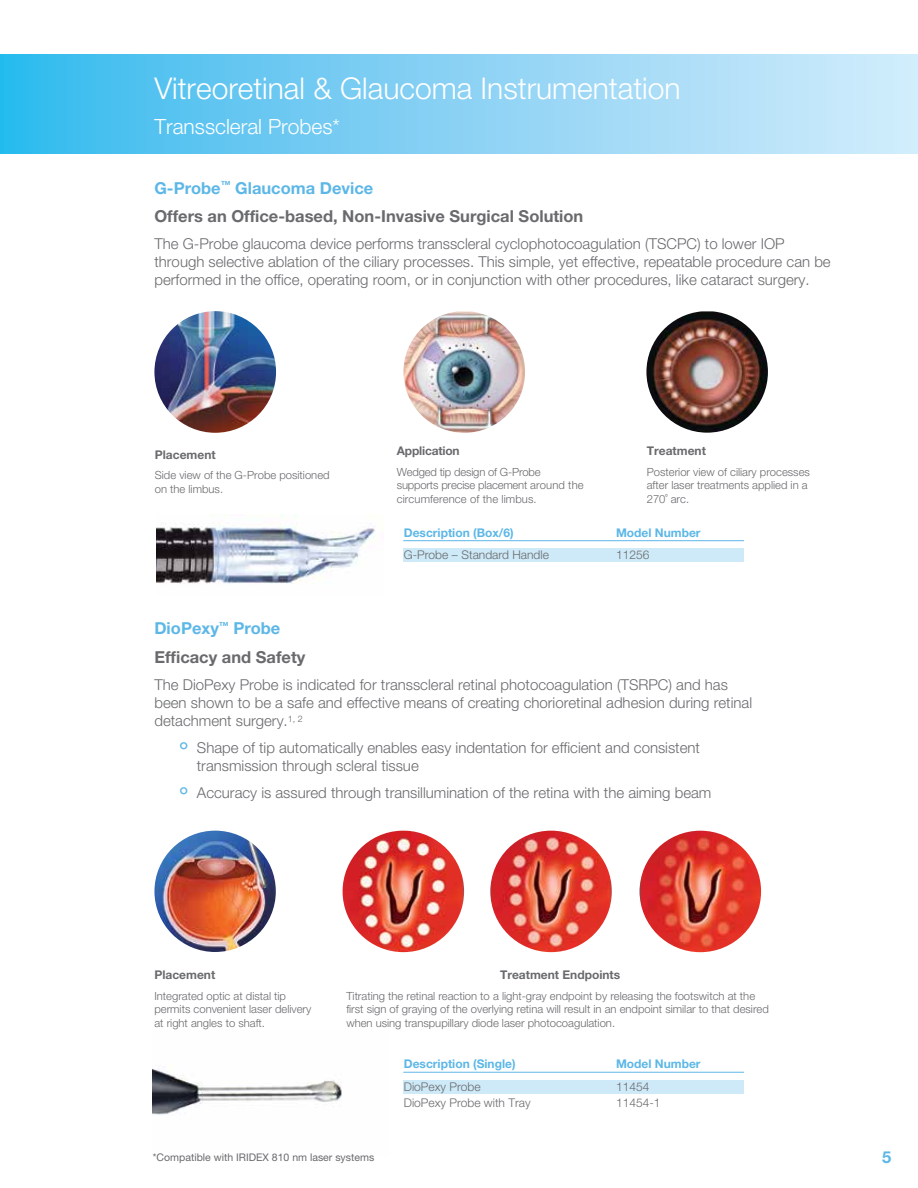
<style>
.page{position:relative;width:918px;height:1188px;background:#fff}
.page>*{position:absolute;margin:0;border:0;box-sizing:border-box;transform-origin:0 0}
.t1{font:300 30px "Helvetica Neue";color:#fff}
.t2{font:300 21px "Helvetica Neue";color:#fff}
.t3{font:700 16.5px/28.8px "Helvetica Neue";color:#696a6d}
.t4{font:700 16.5px "Helvetica Neue";color:#5cb7e7}
.t5{font:300 15px/18px "Helvetica Neue";color:#696a6d}
.t6{font:300 12px "Helvetica Neue";color:#696a6d}
.t7{font:700 12px "Helvetica Neue";color:#5cb7e7}
.t8{font:700 12px "Helvetica Neue";color:#696a6d}
.t9{font:300 11.25px/13.5px "Helvetica Neue";color:#696a6d}
.t10{font:10.5px "Helvetica Neue";color:#696a6d}
.s1{color:#5cb7e7}
.s2{font-family:"Arial";font-weight:400;font-size:27px;color:#5cb7e7}
</style>
<div class="page">
<img style="left:156px;top:514px;width:219px;height:70px">
<img style="left:153px;top:1069px;width:189px;height:46px">
<img style="left:154px;top:311px;width:122px;height:122px;border-radius:61px">
<img style="left:403px;top:312px;width:122px;height:121px">
<img style="left:646px;top:311px;width:122px;height:122px">
<img style="left:154px;top:831px;width:122px;height:121px;border-radius:61px">
<img style="left:343px;top:831px;width:121px;height:121px;border-radius:60px">
<img style="left:490px;top:831px;width:122px;height:121px;border-radius:61px">
<img style="left:640px;top:831px;width:121px;height:121px;border-radius:61px">
<div style="left:403px;top:1080px;width:341px;height:14px;background:#cee9f7"></div>
<hr style="left:403px;top:1072px;width:341px;height:1px;background:#5cb7e7">
<hr style="left:403px;top:540px;width:341px;height:1px;background:#5cb7e7">
<div style="left:403px;top:548px;width:341px;height:14px;background:#cee9f7"></div>
<div style="left:0;top:55px;width:918px;height:98px;background:linear-gradient(to right,#37b9ed,#d7ecfb)"></div>
<h1 class="t1" style="left:154px;top:70px;width:528px">Vitreoretinal &amp; Glaucoma Instrumentation</h1>
<h2 class="t2" style="left:154px;top:113px;width:187px">Transscleral Probes*</h2>
<p class="t3" style="left:154px;top:173px;width:430px"><span class="s1">G-Probe</span><sup>™</sup> <span class="s1">Glaucoma Device<br></span>Offers an Office-based, Non-Invasive Surgical Solution</p>
<p class="t5" style="left:154px;top:235px;width:678px">The G-Probe glaucoma device performs transscleral cyclophotocoagulation (TSCPC) to lower IOP through selective ablation of the ciliary processes. This simple, yet effective, repeatable procedure can be performed in the office, operating room, or in conjunction with other procedures, like cataract surgery.</p>
<p class="t8" style="left:155px;top:447px;width:62px">Placement</p>
<p class="t9" style="left:155px;top:468px;width:176px">Side view of the G-Probe positioned on the limbus.</p>
<p class="t8" style="left:397px;top:444px;width:64px">Application</p>
<p class="t9" style="left:397px;top:465px;width:188px">Wedged tip design of G-Probe supports precise placement around the circumference of the limbus.</p>
<p class="t8" style="left:647px;top:444px;width:61px">Treatment</p>
<p class="t9" style="left:647px;top:465px;width:165px">Posterior view of ciliary processes after laser treatments applied in a<br>270˚ arc.</p>
<p class="t7" style="left:404px;top:525px;width:111px">Description (Box/6)</p>
<p class="t7" style="left:616px;top:525px;width:86px">Model Number</p>
<p class="t6" style="left:404px;top:548px;width:147px">G-Probe – Standard Handle</p>
<p class="t6" style="left:616px;top:548px;width:35px">11256</p>
<p class="t3" style="left:154px;top:614px;width:152px"><span class="s1">DioPexy</span><sup>™</sup> <span class="s1">Probe<br></span>Efficacy and Safety</p>
<p class="t5" style="left:154px;top:675px;width:599px">The DioPexy Probe is indicated for transscleral retinal photocoagulation (TSRPC) and has been shown to be a safe and effective means of creating chorioretinal adhesion during retinal detachment surgery.<sup>1,</sup> <sup>2</sup></p>
<p class="t5" style="left:197px;top:738px;width:505px;text-indent:-18px"><span class="s2">°</span> Shape of tip automatically enables easy indentation for efficient and consistent transmission through scleral tissue</p>
<p class="t5" style="left:178px;top:783px;width:535px"><span class="s2">°</span> Accuracy is assured through transillumination of the retina with the aiming beam</p>
<p class="t8" style="left:154px;top:968px;width:62px">Placement</p>
<p class="t9" style="left:154px;top:989px;width:158px">Integrated optic at distal tip permits convenient laser delivery at right angles to shaft.</p>
<p class="t8" style="left:500px;top:968px;width:122px">Treatment Endpoints</p>
<p class="t9" style="left:346px;top:989px;width:424px">Titrating the retinal reaction to a light-gray endpoint by releasing the footswitch at the first sign of graying of the overlying retina will result in an endpoint similar to that desired when using transpupillary diode laser photocoagulation.</p>
<p class="t7" style="left:404px;top:1057px;width:113px">Description (Single)</p>
<p class="t7" style="left:616px;top:1057px;width:86px">Model Number</p>
<p class="t6" style="left:404px;top:1079px;width:78px">DioPexy Probe</p>
<p class="t6" style="left:616px;top:1079px;width:35px">11454</p>
<p class="t6" style="left:404px;top:1096px;width:128px">DioPexy Probe with Tray</p>
<p class="t6" style="left:616px;top:1096px;width:46px">11454-1</p>
<p class="t10" style="left:153px;top:1151px;width:223px">*Compatible with IRIDEX 810 nm laser systems</p>
<p class="t4" style="left:882px;top:1147px;width:11px">5</p>
</div>
